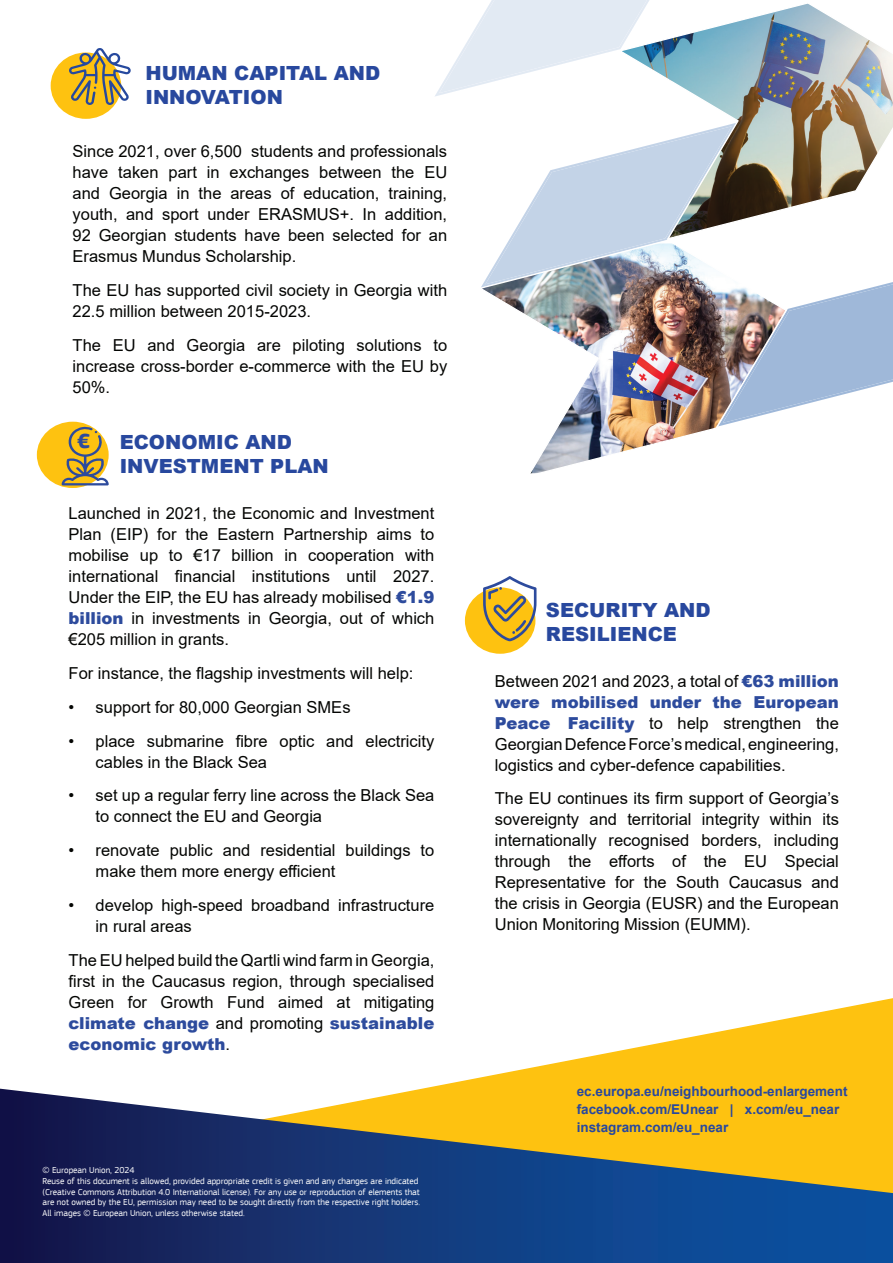
<style>
.page{position:relative;width:893px;height:1263px;background:#fff}
.page>*{position:absolute;margin:0;border:0;box-sizing:border-box;transform-origin:0 0}
.t1{font:700 21.6px "EC Square Sans Pro";color:#2d4b9d}
.t2{font:900 19.5px/24px "Arial";color:#28489e}
.t3{font:16.5px/21px "Arial";color:#040503;text-align:justify}
.t4{font:700 13.5px/18px "Arial";color:#28489e}
.t5{font:9px/10.8px "EC Square Sans Pro";color:#fff}
.s1{font-weight:900;color:#2d4b9d}
</style>
<div class="page">
<svg style="left:0;top:998px;width:893px;height:91px"></svg>
<svg style="left:0;top:1089px;width:893px;height:174px;background:#575f60"></svg>
<div style="left:465px;top:587px;width:70px;height:67px;background:#fec210;border-radius:50%"></div>
<svg style="left:483px;top:576px;width:53px;height:65px"></svg>
<svg style="left:510px;top:153px;width:383px;height:256px"></svg>
<svg style="left:435px;top:0;width:214px;height:96px"></svg>
<img style="left:481px;top:239px;width:307px;height:235px">
<img style="left:619px;top:2px;width:274px;height:239px">
<div style="left:51px;top:53px;width:70px;height:66px;background:#fec210;border-radius:50%"></div>
<svg style="left:69px;top:48px;width:62px;height:57px"></svg>
<div style="left:37px;top:422px;width:72px;height:66px;background:#fec210;border-radius:50%"></div>
<svg style="left:62px;top:427px;width:47px;height:58px"></svg>
<p class="t2" style="left:145px;top:60px;width:236px">HUMAN CAPITAL AND<br>INNOVATION</p>
<p class="t3" style="left:73px;top:141px;width:376px">Since 2021, over 6,500 students and professionals have taken part in exchanges between the EU and Georgia in the areas of education, training, youth, and sport under ERASMUS+. In addition, 92 Georgian students have been selected for an Erasmus Mundus Scholarship.</p>
<p class="t3" style="left:73px;top:279px;width:376px">The EU has supported civil society in Georgia with<br>22.5 million between 2015-2023.</p>
<p class="t3" style="left:73px;top:334px;width:376px">The EU and Georgia are piloting solutions to increase cross-border e-commerce with the EU by 50%.</p>
<h1 class="t1" style="left:77px;top:428px;width:14px">€</h1>
<p class="t2" style="left:120px;top:430px;width:211px">ECONOMIC AND<br>INVESTMENT PLAN</p>
<p class="t3" style="left:69px;top:503px;width:367px">Launched in 2021, the Economic and Investment Plan (EIP) for the Eastern Partnership aims to mobilise up to €17 billion in cooperation with international financial institutions until 2027.<br>Under the EIP, the EU has already mobilised <span class="s1">€1.9 billion</span> in investments in Georgia, out of which €205 million in grants.</p>
<p class="t3" style="left:69px;top:663px;width:346px">For instance, the flagship investments will help:</p>
<p class="t3" style="left:69px;top:696px;width:283px">• support for 80,000 Georgian SMEs</p>
<p class="t3" style="left:96px;top:730px;width:340px;text-indent:-27px">• place submarine fibre optic and electricity cables in the Black Sea</p>
<p class="t3" style="left:96px;top:785px;width:340px;text-indent:-27px">• set up a regular ferry line across the Black Sea to connect the EU and Georgia</p>
<p class="t3" style="left:96px;top:840px;width:340px;text-indent:-27px">• renovate public and residential buildings to make them more energy efficient</p>
<p class="t3" style="left:96px;top:894px;width:340px;text-indent:-27px">• develop high-speed broadband infrastructure in rural areas</p>
<p class="t3" style="left:69px;top:949px;width:367px">The EU helped build the Qartli wind farm in Georgia, first in the Caucasus region, through specialised Green for Growth Fund aimed at mitigating <span class="s1">climate change</span> and promoting <span class="s1">sustainable economic growth</span>.</p>
<p class="t5" style="left:43px;top:1165px;width:379px">© European Union, 2024<br>Reuse of this document is allowed, provided appropriate credit is given and any changes are indicated (Creative Commons Attribution 4.0 International license). For any use or reproduction of elements that are not owned by the EU, permission may need to be sought directly from the respective right holders.<br>All images © European Union, unless otherwise stated.</p>
<p class="t2" style="left:546px;top:597px;width:166px">SECURITY AND<br>RESILIENCE</p>
<p class="t3" style="left:495px;top:670px;width:346px">Between 2021 and 2023, a total of <span class="s1">€63 million were mobilised under the European Peace Facility</span> to help strengthen the Georgian Defence Force’s medical, engineering, logistics and cyber-defence capabilities.</p>
<p class="t3" style="left:495px;top:788px;width:346px">The EU continues its firm support of Georgia’s sovereignty and territorial integrity within its internationally recognised borders, including through the efforts of the EU Special Representative for the South Caucasus and the crisis in Georgia (EUSR) and the European Union Monitoring Mission (EUMM).</p>
<p class="t4" style="left:577px;top:1082px;width:272px">ec.europa.eu/neighbourhood-enlargement facebook.com/EUnear | x.com/eu_near instagram.com/eu_near</p>
</div>
